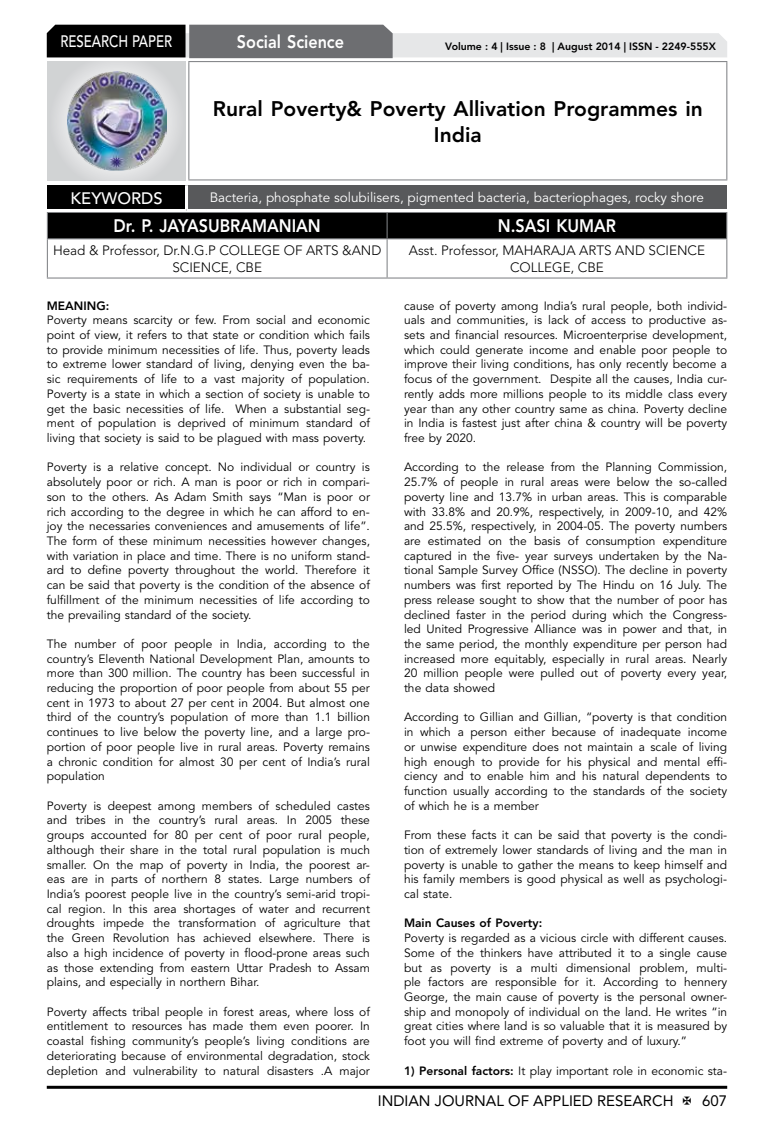
<style>
.page{position:relative;width:774px;height:1136px;background:#fff}
.page>*{position:absolute;margin:0;border:0;box-sizing:border-box;transform-origin:0 0}
.t1{font:800 21px/26.2px "Avenir LT Std";color:#000;text-align:center}
.t2{font:800 18px "Avenir LT Std";color:#fff;scale:.9 1}
.t3{font:500 16.5px "Avenir LT Std";color:#fff;scale:.8 1}
.t4{font:500 16.5px "Avenir LT Std";color:#fff}
.t5{font:15px "Avenir LT Std";color:#000}
.t6{font:300 13.5px/16.2px "Avenir LT Std";color:#000;text-align:center}
.t7{font:13.5px "Avenir LT Std";color:#fff}
.t8{font:12px/14.7px "Avenir LT Std";color:#000;text-align:justify}
.t9{font:800 12px "Avenir LT Std";color:#000}
.t10{font:800 10.5px "Avenir LT Std";color:#000}
.s1{font-weight:800}
</style>
<div class="page">
<hr style="left:47px;top:1085px;width:680px;height:3px;background:#000">
<div style="left:48px;top:62px;width:137px;height:118px;background:linear-gradient(to right,#d9dadb,#d9dadb)"></div>
<img style="left:68px;top:71px;width:99px;height:100px">
<svg style="left:47px;top:25px;width:680px;height:33px;background:#979899"></svg>
<hr style="left:188px;top:61px;width:539px;height:1px;background:#808285">
<hr style="left:188px;top:62px;width:1px;height:117px;background:#808285">
<hr style="left:726px;top:62px;width:1px;height:117px;background:#808285">
<hr style="left:188px;top:179px;width:539px;height:1px;background:#808285">
<div style="left:47px;top:212px;width:680px;height:26px;background:#000"></div>
<hr style="left:47px;top:238px;width:340px;height:1px;background:#808285">
<hr style="left:47px;top:239px;width:1px;height:38px;background:#808285">
<hr style="left:387px;top:238px;width:340px;height:1px;background:#808285">
<hr style="left:387px;top:239px;width:1px;height:38px;background:#808285">
<hr style="left:726px;top:239px;width:1px;height:38px;background:#808285">
<hr style="left:47px;top:277px;width:340px;height:1px;background:#808285">
<hr style="left:387px;top:277px;width:340px;height:1px;background:#808285">
<div style="left:47px;top:185px;width:139px;height:25px;background:#000"></div>
<div style="left:186px;top:185px;width:541px;height:25px;background:#58595b"></div>
<hr style="left:185px;top:185px;width:3px;height:24px;background:#fff">
<hr style="left:47px;top:209px;width:139px;height:3px;background:#fff">
<hr style="left:186px;top:209px;width:541px;height:3px;background:#fff">
<h3 class="t3" style="left:60px;top:32px;width:139px">RESEARCH PAPER</h3>
<h2 class="t2" style="left:237px;top:31px;width:121px">Social Science</h2>
<p class="t10" style="left:445px;top:41px;width:272px">Volume : 4 | Issue : 8 | August 2014 | ISSN - 2249-555X</p>
<h1 class="t1" style="left:213px;top:95px;width:492px">Rural Poverty&amp; Poverty Allivation Programmes in<br>India</h1>
<h3 class="t4" style="left:71px;top:189px;width:94px">KEYWORDS</h3>
<p class="t7" style="left:210px;top:189px;width:496px">Bacteria, phosphate solubilisers, pigmented bacteria, bacteriophages, rocky shore</p>
<h2 class="t2" style="left:114px;top:215px;width:232px">Dr. P. JAYASUBRAMANIAN</h2>
<h2 class="t2" style="left:498px;top:215px;width:133px">N.SASI KUMAR</h2>
<p class="t6" style="left:53px;top:243px;width:330px">Head &amp; Professor, Dr.N.G.P COLLEGE OF ARTS &amp;AND<br>SCIENCE, CBE</p>
<p class="t6" style="left:409px;top:243px;width:298px">Asst. Professor, MAHARAJA ARTS AND SCIENCE<br>COLLEGE, CBE</p>
<p class="t9" style="left:47px;top:298px;width:64px">MEANING:</p>
<p class="t8" style="left:47px;top:313px;width:325px">Poverty means scarcity or few. From social and economic point of view, it refers to that state or condition which fails to provide minimum necessities of life. Thus, poverty leads to extreme lower standard of living, denying even the ba&shy;sic requirements of life to a vast majority of population.<br>Poverty is a state in which a section of society is unable to get the basic necessities of life. When a substantial seg&shy;ment of population is deprived of minimum standard of living that society is said to be plagued with mass poverty.</p>
<p class="t8" style="left:47px;top:460px;width:325px">Poverty is a relative concept. No individual or country is absolutely poor or rich. A man is poor or rich in compari&shy;son to the others. As Adam Smith says “Man is poor or rich according to the degree in which he can afford to en&shy;joy the necessaries conveniences and amusements of life”.<br>The form of these minimum necessities however changes, with variation in place and time. There is no uniform stand&shy;ard to define poverty throughout the world. Therefore it can be said that poverty is the condition of the absence of fulfillment of the minimum necessities of life according to the prevailing standard of the society.</p>
<p class="t8" style="left:47px;top:636px;width:325px">The number of poor people in India, according to the country’s Eleventh National Development Plan, amounts to more than 300 million. The country has been successful in reducing the proportion of poor people from about 55 per cent in 1973 to about 27 per cent in 2004. But almost one third of the country’s population of more than 1.1 billion continues to live below the poverty line, and a large pro&shy;portion of poor people live in rural areas. Poverty remains a chronic condition for almost 30 per cent of India’s rural population</p>
<p class="t8" style="left:47px;top:798px;width:325px">Poverty is deepest among members of scheduled castes and tribes in the country’s rural areas. In 2005 these groups accounted for 80 per cent of poor rural people, although their share in the total rural population is much smaller. On the map of poverty in India, the poorest ar&shy;eas are in parts of northern 8 states. Large numbers of India’s poorest people live in the country’s semi-arid tropi&shy;cal region. In this area shortages of water and recurrent droughts impede the transformation of agriculture that the Green Revolution has achieved elsewhere. There is also a high incidence of poverty in flood-prone areas such as those extending from eastern Uttar Pradesh to Assam plains, and especially in northern Bihar.</p>
<p class="t8" style="left:47px;top:1004px;width:325px">Poverty affects tribal people in forest areas, where loss of entitlement to resources has made them even poorer. In coastal fishing community’s people’s living conditions are deteriorating because of environmental degradation, stock depletion and vulnerability to natural disasters .A major</p>
<p class="t8" style="left:404px;top:298px;width:325px">cause of poverty among India’s rural people, both individ&shy;uals and communities, is lack of access to productive as&shy;sets and financial resources. Microenterprise development, which could generate income and enable poor people to improve their living conditions, has only recently become a focus of the government. Despite all the causes, India cur&shy;rently adds more millions people to its middle class every year than any other country same as china. Poverty decline in India is fastest just after china &amp; country will be poverty free by 2020.</p>
<p class="t8" style="left:404px;top:460px;width:325px">According to the release from the Planning Commission, 25.7% of people in rural areas were below the so-called poverty line and 13.7% in urban areas. This is comparable with 33.8% and 20.9%, respectively, in 2009-10, and 42% and 25.5%, respectively, in 2004-05. The poverty numbers are estimated on the basis of consumption expenditure captured in the five- year surveys undertaken by the Na&shy;tional Sample Survey Office (NSSO). The decline in poverty numbers was first reported by The Hindu on 16 July. The press release sought to show that the number of poor has declined faster in the period during which the Congress&shy;led United Progressive Alliance was in power and that, in the same period, the monthly expenditure per person had increased more equitably, especially in rural areas. Nearly 20 million people were pulled out of poverty every year, the data showed</p>
<p class="t8" style="left:404px;top:710px;width:325px">According to Gillian and Gillian, “poverty is that condition in which a person either because of inadequate income or unwise expenditure does not maintain a scale of living high enough to provide for his physical and mental effi&shy;ciency and to enable him and his natural dependents to function usually according to the standards of the society of which he is a member</p>
<p class="t8" style="left:404px;top:827px;width:325px">From these facts it can be said that poverty is the condi&shy;tion of extremely lower standards of living and the man in poverty is unable to gather the means to keep himself and his family members is good physical as well as psychologi&shy;cal state.</p>
<p class="t9" style="left:404px;top:916px;width:140px">Main Causes of Poverty:</p>
<p class="t8" style="left:404px;top:930px;width:325px">Poverty is regarded as a vicious circle with different causes.<br>Some of the thinkers have attributed it to a single cause but as poverty is a multi dimensional problem, multi&shy;ple factors are responsible for it. According to hennery George, the main cause of poverty is the personal owner&shy;ship and monopoly of individual on the land. He writes “in great cities where land is so valuable that it is measured by foot you will find extreme of poverty and of luxury.”</p>
<p class="t8" style="left:404px;top:1063px;width:325px"><span class="s1">1) Personal factors:</span> It play important role in economic sta-</p>
<p class="t5" style="left:378px;top:1091px;width:297px">INDIAN JOURNAL OF APPLIED RESEARCH</p>
<p class="t5" style="left:702px;top:1091px;width:27px">607</p>
</div>
